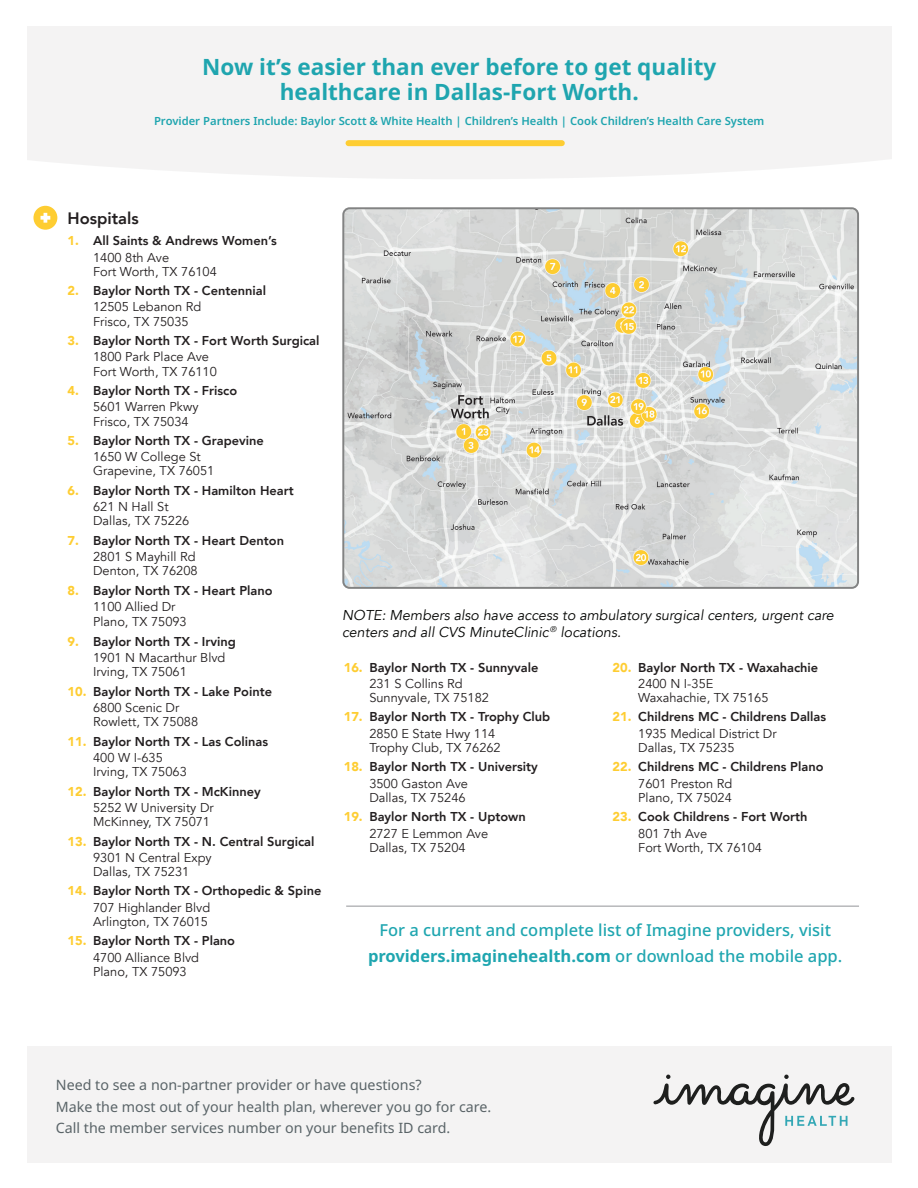
<style>
.page{position:relative;width:918px;height:1188px;background:#fff}
.page>*{position:absolute;margin:0;border:0;box-sizing:border-box;transform-origin:0 0}
.t1{font:700 22.5px/25.2px "Noto Sans";color:#1fa5af;text-align:center}
.t2{font:500 16.5px/25.2px "Noto Sans";color:#1fa6b0;text-align:center}
.t3{font:800 16.5px "Avenir";color:#231f20}
.t4{font:14.25px/21.6px "Noto Sans";color:#323f44}
.t5{font:italic 14.25px/17.1px "Avenir";color:#040503}
.t6{font:800 12.9px/16.4px "Avenir";color:#231f20}
.t7{font:12.9px/15.9px "Avenir";color:#231f20}
.t8{font:600 11.25px "Noto Sans";color:#1fa5af}
.s1{font-weight:900;color:#fecd32}
.s2{font-weight:400}
.s3{font-weight:800}
.s4{font-weight:700}
</style>
<div class="page">
<div style="left:27px;top:26px;width:865px;height:153px;background:#f4f3f3"></div>
<div style="left:349px;top:140px;width:213px;height:6px;background:#fecd32"></div>
<div style="left:10px;top:1046px;width:908px;height:138px;background:#f4f3f3"></div>
<hr style="left:346px;top:906px;width:513px;height:1px;background:#939598">
<svg style="left:653px;top:1075px;width:201px;height:71px"></svg>
<img style="left:345px;top:210px;width:511px;height:376px">
<div style="left:342px;top:207px;width:517px;height:382px;border:2px solid #828383;border-radius:6px"></div>
<div style="left:33px;top:206px;width:24px;height:24px;background:#fecd32;border-radius:50%"></div>
<svg style="left:41px;top:213px;width:9px;height:10px"></svg>
<div style="left:0;top:0;width:27px;height:1188px;background:#fff"></div>
<div style="left:893px;top:0;width:25px;height:1188px;background:#fff"></div>
<div style="left:0;top:1163px;width:918px;height:25px;background:#fff"></div>
<h1 class="t1" style="left:202px;top:55px;width:515px">Now it’s easier than ever before to get quality healthcare in Dallas-Fort Worth.</h1>
<p class="t8" style="left:154px;top:113px;width:612px">Provider Partners Include: Baylor Scott &amp; White Health | Children’s Health | Cook Children’s Health Care System</p>
<p class="t3" style="left:68px;top:205px;width:73px">Hospitals</p>
<p class="t6" style="left:93px;top:233px;width:185px;text-indent:-26px"><span class="s1">1.</span> All Saints &amp; Andrews Women’s<br><span class="s2">1400 8th Ave</span></p>
<p class="t7" style="left:93px;top:264px;width:125px">Fort Worth, TX 76104</p>
<p class="t6" style="left:93px;top:283px;width:174px;text-indent:-26px"><span class="s1">2.</span> Baylor North TX - Centennial<br><span class="s2">12505 Lebanon Rd</span></p>
<p class="t7" style="left:93px;top:314px;width:97px">Frisco, TX 75035</p>
<p class="t6" style="left:93px;top:332px;width:228px;text-indent:-26px"><span class="s1">3.</span> Baylor North TX - Fort Worth Surgical<br><span class="s2">1800 Park Place Ave</span></p>
<p class="t7" style="left:93px;top:363px;width:125px">Fort Worth, TX 76110</p>
<p class="t6" style="left:93px;top:382px;width:146px;text-indent:-26px"><span class="s1">4.</span> Baylor North TX - Frisco<br><span class="s2">5601 Warren Pkwy</span></p>
<p class="t7" style="left:93px;top:413px;width:97px">Frisco, TX 75034</p>
<p class="t6" style="left:93px;top:432px;width:172px;text-indent:-26px"><span class="s1">5.</span> Baylor North TX - Grapevine<br><span class="s2">1650 W College St</span></p>
<p class="t7" style="left:93px;top:463px;width:123px">Grapevine, TX 76051</p>
<p class="t6" style="left:93px;top:482px;width:202px;text-indent:-26px"><span class="s1">6.</span> Baylor North TX - Hamilton Heart<br><span class="s2">621 N Hall St</span></p>
<p class="t7" style="left:93px;top:513px;width:98px">Dallas, TX 75226</p>
<p class="t6" style="left:93px;top:532px;width:192px;text-indent:-26px"><span class="s1">7.</span> Baylor North TX - Heart Denton<br><span class="s2">2801 S Mayhill Rd</span></p>
<p class="t7" style="left:93px;top:563px;width:106px">Denton, TX 76208</p>
<p class="t7" style="left:93px;top:583px;width:181px;text-indent:-26px"><span class="s1">8.</span> <span class="s3">Baylor North TX - Heart Plano<br></span>1100 Allied Dr<br>Plano, TX 75093</p>
<p class="t6" style="left:93px;top:633px;width:144px;text-indent:-26px"><span class="s1">9.</span> Baylor North TX - Irving<br><span class="s2">1901 N Macarthur Blvd</span></p>
<p class="t7" style="left:93px;top:664px;width:95px">Irving, TX 75061</p>
<p class="t6" style="left:93px;top:683px;width:181px;text-indent:-26px"><span class="s1">10.</span> Baylor North TX - Lake Pointe<br><span class="s2">6800 Scenic Dr</span></p>
<p class="t7" style="left:93px;top:714px;width:106px">Rowlett, TX 75088</p>
<p class="t6" style="left:93px;top:733px;width:177px;text-indent:-26px"><span class="s1">11.</span> Baylor North TX - Las Colinas<br><span class="s2">400 W I-635</span></p>
<p class="t7" style="left:93px;top:764px;width:95px">Irving, TX 75063</p>
<p class="t6" style="left:93px;top:783px;width:169px;text-indent:-26px"><span class="s1">12.</span> Baylor North TX - McKinney<br><span class="s2">5252 W University Dr</span></p>
<p class="t7" style="left:93px;top:814px;width:118px">McKinney, TX 75071</p>
<p class="t6" style="left:93px;top:833px;width:223px;text-indent:-26px"><span class="s1">13.</span> Baylor North TX - N. Central Surgical<br><span class="s2">9301 N Central Expy</span></p>
<p class="t7" style="left:93px;top:864px;width:98px">Dallas, TX 75231</p>
<p class="t6" style="left:93px;top:883px;width:230px;text-indent:-26px"><span class="s1">14.</span> Baylor North TX - Orthopedic &amp; Spine<br><span class="s2">707 Highlander Blvd</span></p>
<p class="t7" style="left:93px;top:914px;width:116px">Arlington, TX 76015</p>
<p class="t6" style="left:93px;top:933px;width:143px;text-indent:-26px"><span class="s1">15.</span> Baylor North TX - Plano<br><span class="s2">4700 Alliance Blvd</span></p>
<p class="t7" style="left:93px;top:964px;width:95px">Plano, TX 75093</p>
<p class="t5" style="left:342px;top:606px;width:493px">NOTE: Members also have access to ambulatory surgical centers, urgent care centers and all CVS MinuteClinic <sup>®</sup> locations.</p>
<p class="t6" style="left:369px;top:659px;width:171px;text-indent:-26px"><span class="s1">16.</span> Baylor North TX - Sunnyvale<br><span class="s2">231 S Collins Rd</span></p>
<p class="t7" style="left:369px;top:690px;width:121px">Sunnyvale, TX 75182</p>
<p class="t6" style="left:369px;top:709px;width:182px;text-indent:-26px"><span class="s1">17.</span> Baylor North TX - Trophy Club<br><span class="s2">2850 E State Hwy 114</span></p>
<p class="t7" style="left:369px;top:740px;width:133px">Trophy Club, TX 76262</p>
<p class="t6" style="left:369px;top:759px;width:170px;text-indent:-26px"><span class="s1">18.</span> Baylor North TX - University<br><span class="s2">3500 Gaston Ave</span></p>
<p class="t7" style="left:369px;top:790px;width:98px">Dallas, TX 75246</p>
<p class="t6" style="left:369px;top:809px;width:158px;text-indent:-26px"><span class="s1">19.</span> Baylor North TX - Uptown<br><span class="s2">2727 E Lemmon Ave</span></p>
<p class="t7" style="left:369px;top:840px;width:98px">Dallas, TX 75204</p>
<p class="t6" style="left:638px;top:659px;width:182px;text-indent:-26px"><span class="s1">20.</span> Baylor North TX - Waxahachie<br><span class="s2">2400 N I-35E</span></p>
<p class="t7" style="left:638px;top:690px;width:132px">Waxahachie, TX 75165</p>
<p class="t6" style="left:638px;top:709px;width:189px;text-indent:-26px"><span class="s1">21.</span> Childrens MC - Childrens Dallas<br><span class="s2">1935 Medical District Dr</span></p>
<p class="t7" style="left:638px;top:740px;width:98px">Dallas, TX 75235</p>
<p class="t6" style="left:638px;top:759px;width:187px;text-indent:-26px"><span class="s1">22.</span> Childrens MC - Childrens Plano<br><span class="s2">7601 Preston Rd</span></p>
<p class="t7" style="left:638px;top:790px;width:95px">Plano, TX 75024</p>
<p class="t6" style="left:638px;top:809px;width:171px;text-indent:-26px"><span class="s1">23.</span> Cook Childrens - Fort Worth<br><span class="s2">801 7th Ave</span></p>
<p class="t7" style="left:638px;top:840px;width:125px">Fort Worth, TX 76104</p>
<p class="t2" style="left:368px;top:918px;width:476px">For a current and complete list of Imagine providers, visit <span class="s4">providers.imaginehealth.com</span> or download the mobile app.</p>
<p class="t4" style="left:56px;top:1074px;width:437px">Need to see a non-partner provider or have questions?<br>Make the most out of your health plan, wherever you go for care.<br>Call the member services number on your benefits ID card.</p>
</div>
